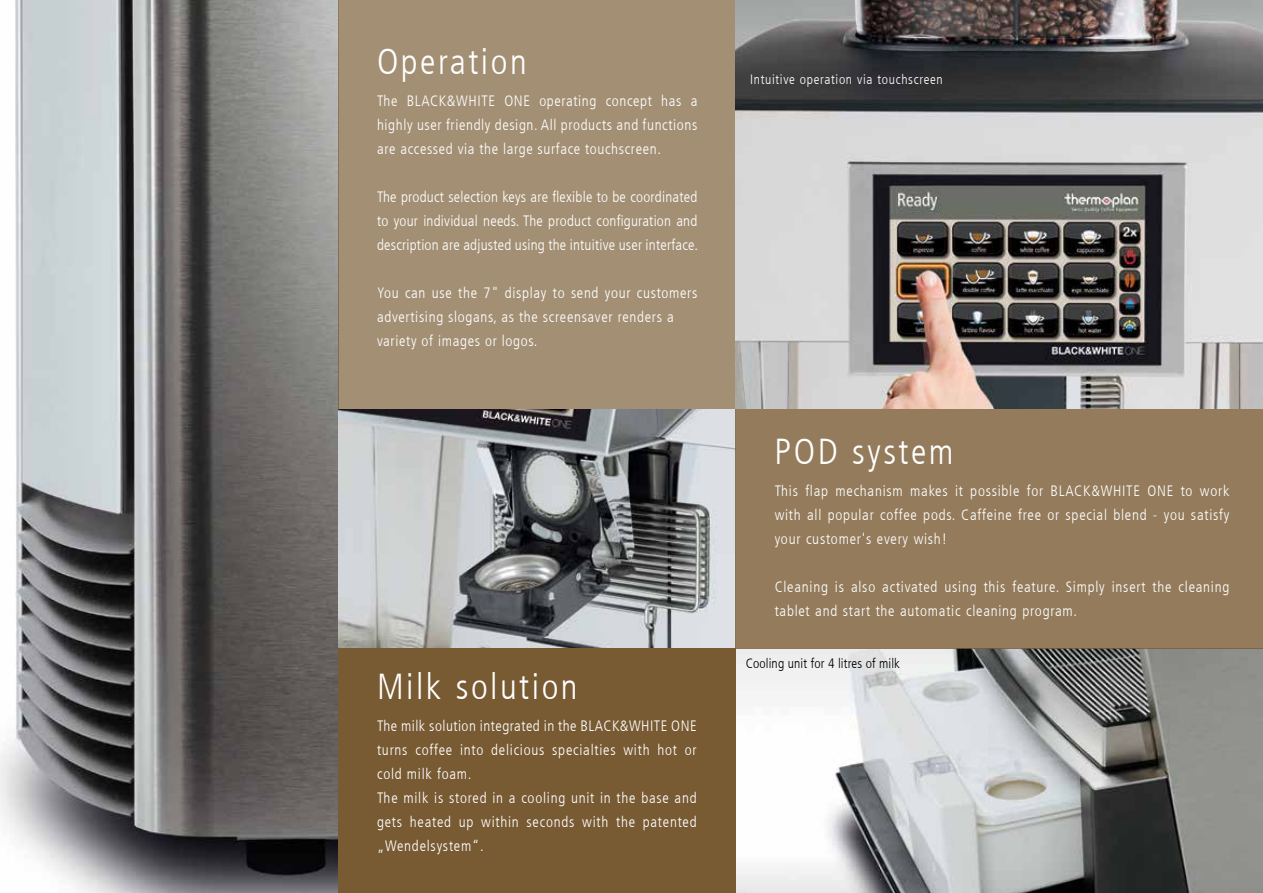
<style>
.page{position:relative;width:1263px;height:893px;background:#fff}
.page>*{position:absolute;margin:0;border:0;box-sizing:border-box;transform-origin:0 0}
.t1{font:300 condensed 36px "Frutiger LT Com";letter-spacing:.07em;color:#fff}
.t2{font:300 condensed 15px/24px "Frutiger LT Com";letter-spacing:.05em;color:#fff;text-align:justify}
.t3{font:300 condensed 13.5px "Frutiger LT Com";letter-spacing:.05em;color:#fff}
.t4{font:300 condensed 13.5px "Frutiger LT Com";letter-spacing:.01em;color:#000}
</style>
<div class="page">
<img style="left:0;top:0;width:338px;height:893px">
<img style="left:338px;top:409px;width:398px;height:239px">
<img style="left:736px;top:648px;width:527px;height:245px">
<div style="left:338px;top:0;width:398px;height:409px;background:#a38f74"></div>
<div style="left:338px;top:648px;width:398px;height:245px;background:#785a33"></div>
<div style="left:736px;top:409px;width:527px;height:239px;background:#937b5b"></div>
<img style="left:736px;top:0;width:527px;height:409px">
<h1 class="t1" style="left:377px;top:39px;width:151px">Operation</h1>
<p class="t2" style="left:377px;top:89px;width:322px">The BLACK&amp;WHITE ONE operating concept has a highly user friendly design. All products and functions are accessed via the large surface touchscreen.</p>
<p class="t2" style="left:377px;top:185px;width:322px">The product selection keys are flexible to be coordinated to your individual needs. The product configuration and description are adjusted using the intuitive user interface.</p>
<p class="t2" style="left:377px;top:281px;width:322px;text-align:left">You can use the 7" display to send your customers advertising slogans, as the screensaver renders a variety of images or logos.</p>
<h1 class="t1" style="left:377px;top:665px;width:202px">Milk solution</h1>
<p class="t2" style="left:377px;top:714px;width:321px;text-align:left">The milk solution integrated in the BLACK&amp;WHITE ONE turns coffee into delicious specialties with hot or cold milk foam.<br>The milk is stored in a cooling unit in the base and gets heated up within seconds with the patented „Wendelsystem“.</p>
<p class="t3" style="left:750px;top:71px;width:194px">Intuitive operation via touchscreen</p>
<h1 class="t1" style="left:775px;top:430px;width:180px">POD system</h1>
<p class="t2" style="left:775px;top:479px;width:456px">This flap mechanism makes it possible for BLACK&amp;WHITE ONE to work with all popular coffee pods. Caffeine free or special blend - you satisfy your customer's every wish!</p>
<p class="t2" style="left:775px;top:575px;width:456px">Cleaning is also activated using this feature. Simply insert the cleaning tablet and start the automatic cleaning program.</p>
<p class="t4" style="left:746px;top:655px;width:156px">Cooling unit for 4 litres of milk</p>
</div>
